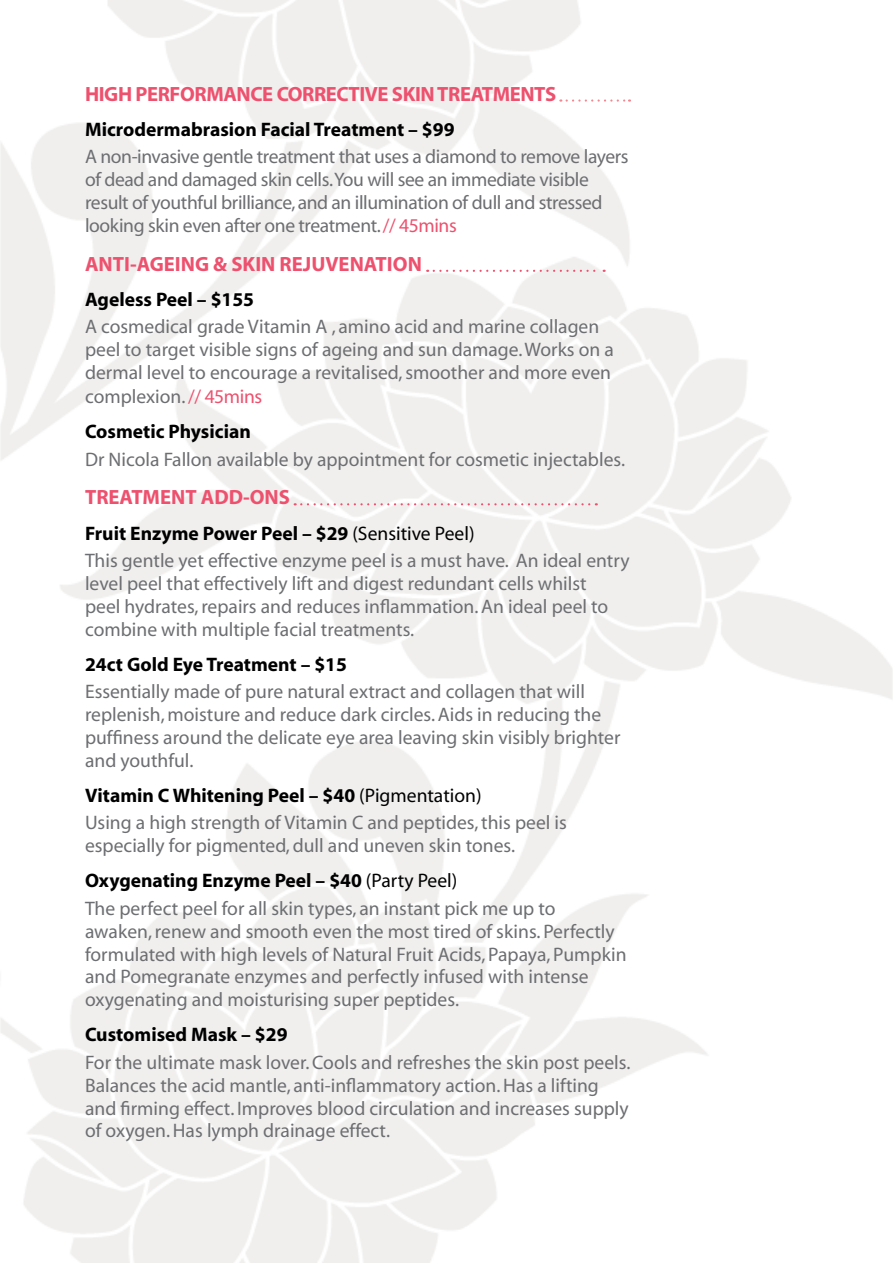
<style>
.page{position:relative;width:893px;height:1263px;background:#fff}
.page>*{position:absolute;margin:0;border:0;box-sizing:border-box;transform-origin:0 0}
.t1{font:20.7px "Myriad Bold Norm";color:#ed516e}
.t2{font:20.7px "Myriad Bold Norm";letter-spacing:-.02em;color:#ed516e}
.t3{font:19.65px/22.8px "Myriad";color:#6d6e71}
.t4{font:19.65px "Myriad Bold Norm";color:#000}
.t5{font:19.65px/23.1px "Myriad";letter-spacing:-.02em;color:#6d6e71}
.s1{color:#ed516e}
.s2{font-family:"Myriad"}
</style>
<div class="page">
<img style="left:0;top:0;width:893px;height:1263px">
<svg style="left:567px;top:99px;width:63px;height:3px"></svg>
<svg style="left:434px;top:270px;width:171px;height:2px"></svg>
<svg style="left:295px;top:503px;width:302px;height:2px"></svg>
<p class="t2" style="left:85px;top:83px;width:473px">HIGH PERFORMANCE CORRECTIVE SKIN TREATMENTS</p>
<p class="t4" style="left:85px;top:119px;width:371px">Microdermabrasion Facial Treatment – $99</p>
<p class="t5" style="left:85px;top:146px;width:545px">A non-invasive gentle treatment that uses a diamond to remove layers of dead and damaged skin cells.You will see an immediate visible result of youthful brilliance, and an illumination of dull and stressed looking skin even after one treatment. <span class="s1">// 45mins</span></p>
<p class="t1" style="left:85px;top:253px;width:338px">ANTI-AGEING &amp; SKIN REJUVENATION</p>
<p class="t4" style="left:85px;top:289px;width:171px">Ageless Peel – $155</p>
<p class="t3" style="left:85px;top:316px;width:530px">A cosmedical grade Vitamin A , amino acid and marine collagen peel to target visible signs of ageing and sun damage. Works on a dermal level to encourage a revitalised, smoother and more even complexion. <span class="s1">// 45mins</span></p>
<p class="t4" style="left:85px;top:422px;width:167px">Cosmetic Physician</p>
<p class="t3" style="left:85px;top:449px;width:542px">Dr Nicola Fallon available by appointment for cosmetic injectables.</p>
<p class="t1" style="left:85px;top:487px;width:207px">TREATMENT ADD-ONS</p>
<p class="t4" style="left:85px;top:523px;width:391px">Fruit Enzyme Power Peel – $29 <span class="s2">(Sensitive Peel)</span></p>
<p class="t3" style="left:85px;top:550px;width:546px">This gentle yet effective enzyme peel is a must have. An ideal entry level peel that effectively lift and digest redundant cells whilst<br>peel hydrates, repairs and reduces inflammation. An ideal peel to combine with multiple facial treatments.</p>
<p class="t4" style="left:85px;top:654px;width:263px">24ct Gold Eye Treatment – $15</p>
<p class="t3" style="left:85px;top:681px;width:537px">Essentially made of pure natural extract and collagen that will replenish, moisture and reduce dark circles. Aids in reducing the puffiness around the delicate eye area leaving skin visibly brighter and youthful.</p>
<p class="t4" style="left:85px;top:785px;width:398px">Vitamin C Whitening Peel – $40 <span class="s2">(Pigmentation)</span></p>
<p class="t3" style="left:85px;top:812px;width:483px">Using a high strength of Vitamin C and peptides, this peel is especially for pigmented, dull and uneven skin tones.</p>
<p class="t4" style="left:85px;top:871px;width:374px">Oxygenating Enzyme Peel – $40 <span class="s2">(Party Peel)</span></p>
<p class="t3" style="left:85px;top:898px;width:543px">The perfect peel for all skin types, an instant pick me up to awaken, renew and smooth even the most tired of skins. Perfectly formulated with high levels of Natural Fruit Acids, Papaya, Pumpkin and Pomegranate enzymes and perfectly infused with intense oxygenating and moisturising super peptides.</p>
<p class="t4" style="left:85px;top:1025px;width:204px">Customised Mask – $29</p>
<p class="t3" style="left:85px;top:1052px;width:547px">For the ultimate mask lover. Cools and refreshes the skin post peels.<br>Balances the acid mantle, anti-inflammatory action. Has a lifting and firming effect. Improves blood circulation and increases supply of oxygen. Has lymph drainage effect.</p>
</div>
